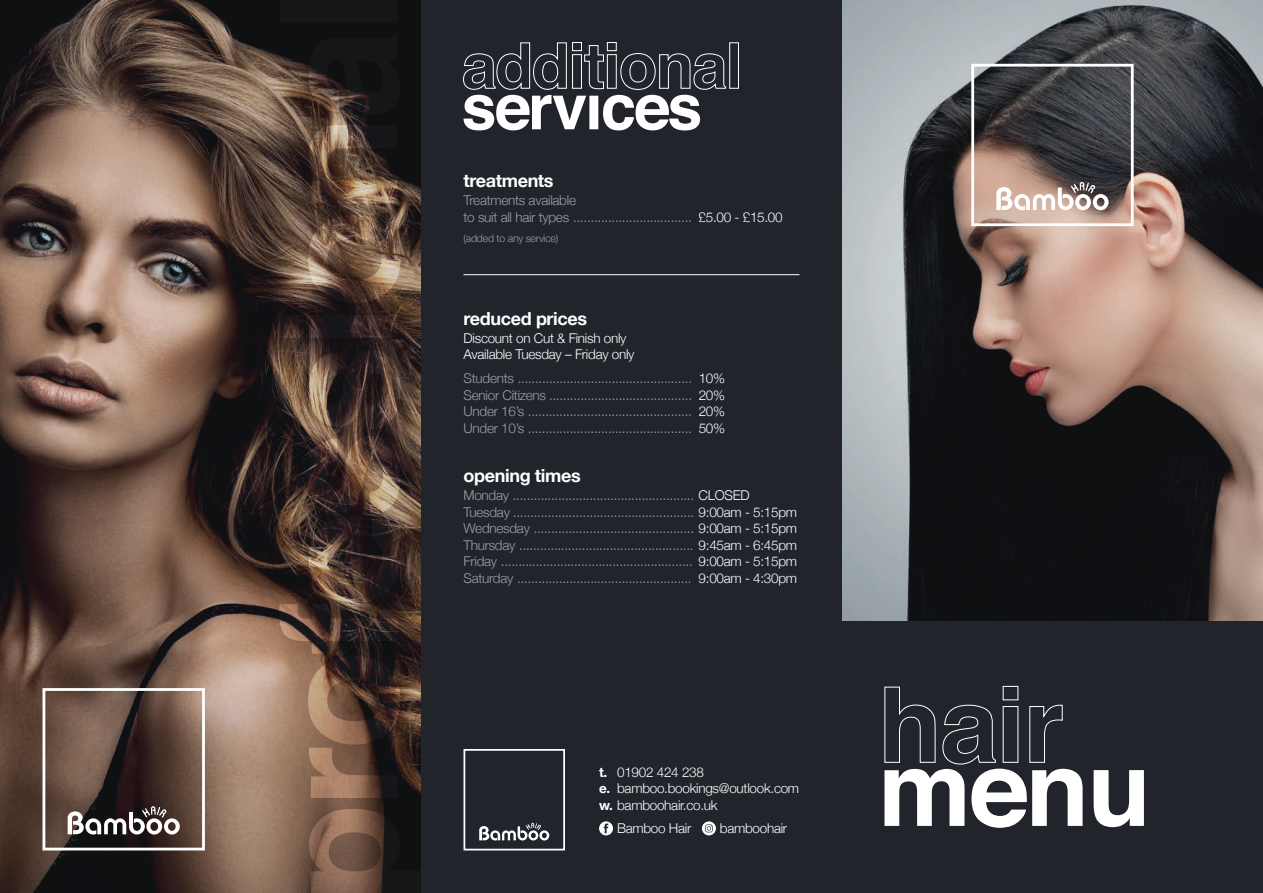
<style>
.page{position:relative;width:1263px;height:893px;background:#fff}
.page>*{position:absolute;margin:0;border:0;box-sizing:border-box;transform-origin:0 0}
.t1{font:700 18px "Helvetica Neue";letter-spacing:-.02em;color:#fff}
.t2{font:300 13.5px/16.5px "Helvetica Neue";letter-spacing:-.02em;color:#99a3a2}
.t3{font:300 13.5px/16.5px "Helvetica Neue";letter-spacing:-.02em;color:#fff}
.t4{font:300 10.5px "Helvetica Neue";letter-spacing:-.02em;color:#99a3a2}
.s1{color:#fff}
.s2{font-weight:700}
</style>
<div class="page">
<div style="left:408px;top:0;width:447px;height:893px;background:#22242c"></div>
<div style="left:842px;top:608px;width:421px;height:285px;background:#22242c"></div>
<img style="left:842px;top:0;width:421px;height:621px">
<svg style="left:996px;top:182px;width:112px;height:28px"></svg>
<div style="left:971px;top:64px;width:163px;height:162px;border:3px solid #fff"></div>
<img style="left:0;top:0;width:279px;height:893px">
<hr style="left:463px;top:274px;width:336px;height:1px;background:#fff">
<svg style="left:68px;top:806px;width:112px;height:28px"></svg>
<div style="left:43px;top:688px;width:162px;height:162px;border:3px solid #fff"></div>
<svg style="left:884px;top:686px;width:260px;height:142px"></svg>
<svg style="left:463px;top:42px;width:276px;height:88px"></svg>
<svg style="left:279px;top:0;width:142px;height:893px;background:#4f3d33"></svg>
<svg style="left:599px;top:821px;width:14px;height:14px"></svg>
<svg style="left:702px;top:821px;width:14px;height:14px"></svg>
<svg style="left:479px;top:823px;width:70px;height:17px"></svg>
<div style="left:463px;top:749px;width:102px;height:101px;border:2px solid #fff"></div>
<h1 class="t1" style="left:463px;top:166px;width:92px">treatments</h1>
<p class="t2" style="left:464px;top:191px;width:321px">Treatments available<br>to suit all hair types .................................. <span class="s1">£5.00 - £15.00</span></p>
<p class="t4" style="left:464px;top:230px;width:96px">(added to any service)</p>
<h1 class="t1" style="left:463px;top:304px;width:125px">reduced prices</h1>
<p class="t3" style="left:464px;top:329px;width:172px">Discount on Cut &amp; Finish only<br>Available Tuesday – Friday only</p>
<p class="t2" style="left:464px;top:369px;width:230px;text-align:justify">Students ..................................................<br>Senior Citizens .........................................<br>Under 16’s ...............................................<br>Under 10’s ...............................................</p>
<p class="t3" style="left:699px;top:369px;width:28px;text-align:justify">10% 20% 20% 50%</p>
<h1 class="t1" style="left:463px;top:461px;width:119px">opening times</h1>
<p class="t2" style="left:463px;top:486px;width:335px">Monday .................................................... <span class="s1">CLOSED </span>Tuesday .................................................... <span class="s1">9:00am - 5:15pm </span>Wednesday .............................................. <span class="s1">9:00am - 5:15pm </span>Thursday .................................................. <span class="s1">9:45am - 6:45pm </span>Friday ....................................................... <span class="s1">9:00am - 5:15pm </span>Saturday ..................................................</p>
<p class="t3" style="left:699px;top:569px;width:100px">9:00am - 4:30pm</p>
<p class="t3" style="left:599px;top:763px;width:202px"><span class="s2">t.</span> 01902 424 238<br><span class="s2">e.</span> bamboo.bookings@outlook.com <span class="s2">w.</span> bamboohair.co.uk</p>
<p class="t3" style="left:617px;top:819px;width:76px">Bamboo Hair</p>
<p class="t3" style="left:720px;top:819px;width:69px">bamboohair</p>
</div>
